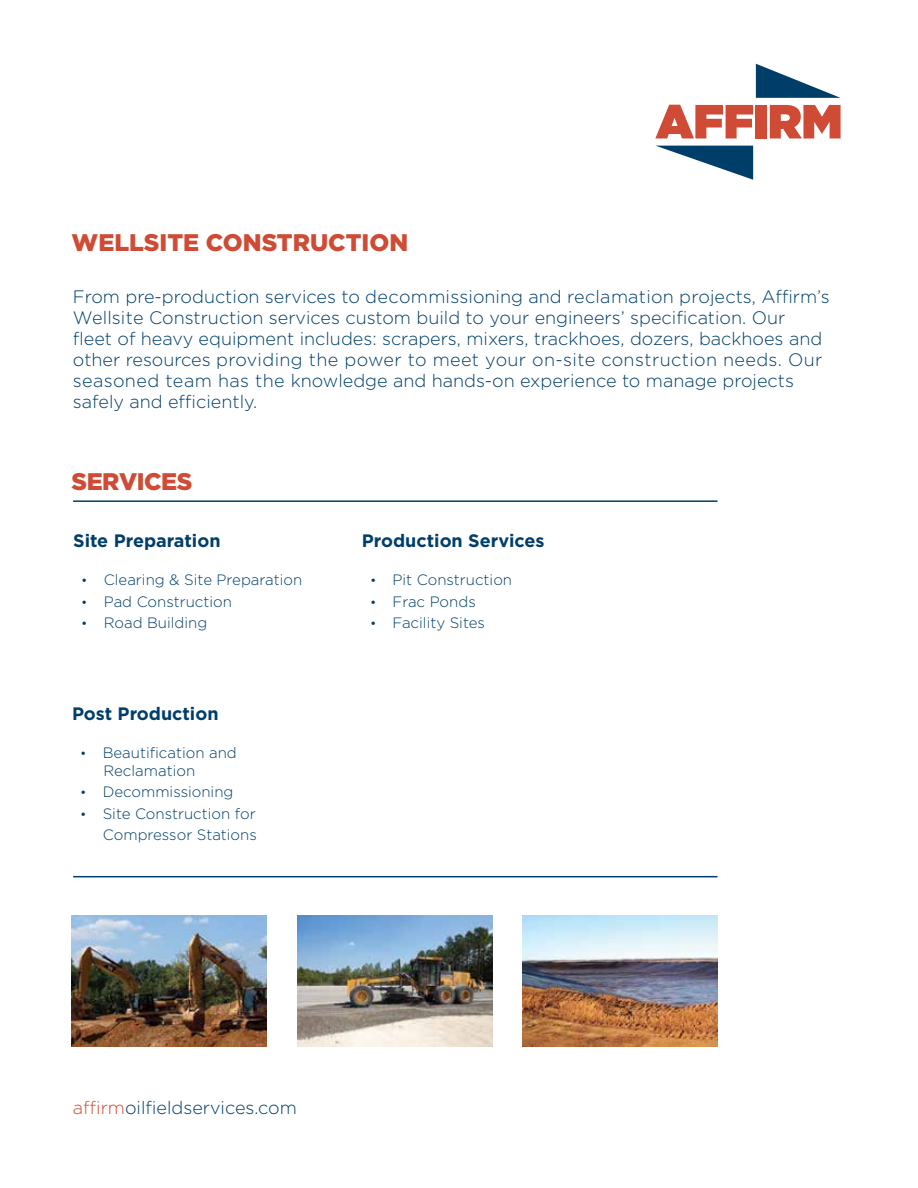
<style>
.page{position:relative;width:918px;height:1188px;background:#fff}
.page>*{position:absolute;margin:0;border:0;box-sizing:border-box;transform-origin:0 0}
.t1{font:900 24px "Gotham";color:#cf4b35}
.t2{font:900 24px "Gotham";letter-spacing:-.02em;color:#cf4b35}
.t3{font:300 18px/21px "Gotham";color:#003e6a}
.t4{font:700 18px "Gotham";color:#003e6a}
.t5{font:300 15px/18px "Gotham";color:#003e6a}
.s1{font-size:13.5px}
.s2{color:#cf4b35}
</style>
<div class="page">
<svg style="left:656px;top:146px;width:97px;height:34px"></svg>
<svg style="left:756px;top:64px;width:85px;height:34px"></svg>
<svg style="left:655px;top:105px;width:98px;height:33px"></svg>
<div style="left:756px;top:105px;width:11px;height:33px;background:#cf4b35"></div>
<svg style="left:770px;top:105px;width:71px;height:33px"></svg>
<img style="left:297px;top:915px;width:195px;height:132px">
<img style="left:522px;top:915px;width:196px;height:132px">
<img style="left:72px;top:915px;width:195px;height:132px">
<hr style="left:73px;top:500px;width:645px;height:2px;background:#003e6a">
<hr style="left:73px;top:876px;width:645px;height:1px;background:#003e6a">
<h1 class="t1" style="left:72px;top:226px;width:338px">WELLSITE CONSTRUCTION</h1>
<p class="t3" style="left:73px;top:285px;width:758px">From pre-production services to decommissioning and reclamation projects, Affirm’s Wellsite Construction services custom build to your engineers’ specification. Our<br>fleet of heavy equipment includes: scrapers, mixers, trackhoes, dozers, backhoes and other resources providing the power to meet your on-site construction needs. Our seasoned team has the knowledge and hands-on experience to manage projects safely and efficiently.</p>
<h1 class="t2" style="left:72px;top:465px;width:122px">SERVICES</h1>
<p class="t4" style="left:73px;top:529px;width:149px">Site Preparation</p>
<p class="t5" style="left:81px;top:571px;width:222px"><span class="s1">•</span> Clearing &amp; Site Preparation</p>
<p class="t5" style="left:81px;top:592px;width:152px"><span class="s1">•</span> Pad Construction</p>
<p class="t5" style="left:81px;top:614px;width:128px"><span class="s1">•</span> Road Building</p>
<p class="t4" style="left:72px;top:701px;width:148px">Post Production</p>
<p class="t5" style="left:104px;top:743px;width:135px;text-indent:-23px"><span class="s1">•</span> Beautification and<br>Reclamation</p>
<p class="t5" style="left:80px;top:782px;width:155px"><span class="s1">•</span> Decommissioning</p>
<p class="t5" style="left:80px;top:802px;width:178px;line-height:21.6px;text-align:right"><span class="s1">•</span> Site Construction for<br>Compressor Stations</p>
<p class="t4" style="left:362px;top:529px;width:184px">Production Services</p>
<p class="t5" style="left:370px;top:571px;width:144px"><span class="s1">•</span> Pit Construction</p>
<p class="t5" style="left:370px;top:592px;width:107px"><span class="s1">•</span> Frac Ponds</p>
<p class="t5" style="left:370px;top:614px;width:117px"><span class="s1">•</span> Facility Sites</p>
<p class="t3" style="left:73px;top:1097px;width:226px"><span class="s2">affirm</span>oilfieldservices.com</p>
</div>
